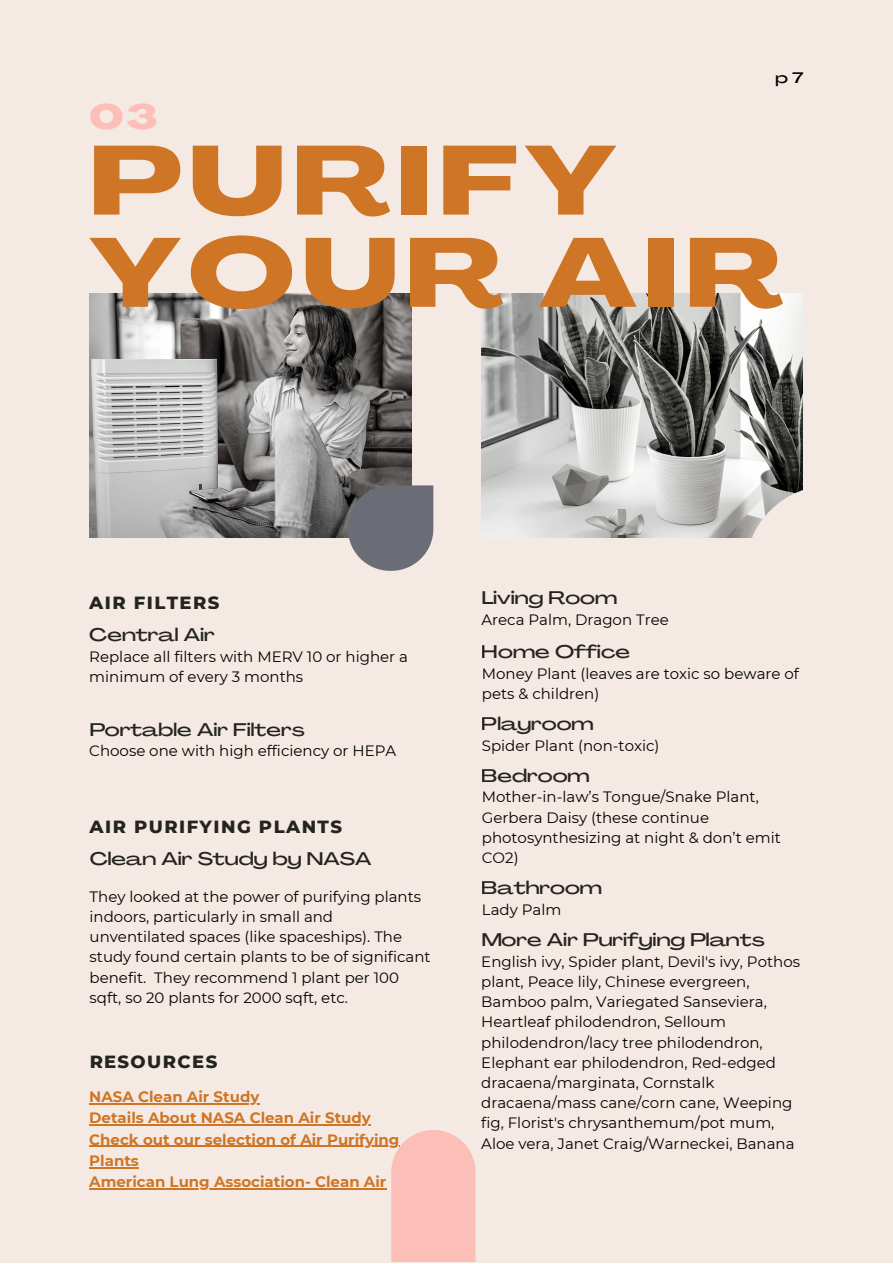
<style>
.page{position:relative;width:893px;height:1264px;background:#fff}
.page>*{position:absolute;margin:0;border:0;box-sizing:border-box;transform-origin:0 0}
.t1{font:800 96.15px/92.1px "Agrandir Grand";letter-spacing:.07em;color:#cf7526}
.t2{font:800 34.95px "Agrandir Grand";color:#fcbfb7}
.t3{font:500 18px "Agrandir Grand";color:#000}
.t4{font:800 18px "Montserrat";letter-spacing:.08em;color:#000}
.t5{font:15px/20.2px "Montserrat";color:#000}
.t6{font:700 15px/21.3px "Montserrat";color:#cf7526}
.t7{font:500 15px "Agrandir Grand";color:#000}
</style>
<div class="page">
<div style="left:0;top:0;width:892px;height:1262px;background:#f5eae3"></div>
<img style="left:90px;top:293px;width:321px;height:244px">
<img style="left:481px;top:293px;width:321px;height:244px">
<svg style="left:745px;top:485px;width:58px;height:53px"></svg>
<svg style="left:391px;top:1130px;width:84px;height:131px;background:#fbc2ba"></svg>
<svg style="left:348px;top:485px;width:85px;height:86px;background:#77787e"></svg>
<hr style="left:89px;top:1102px;width:170px;height:2px;background:#cf7526">
<hr style="left:89px;top:1124px;width:282px;height:1px;background:#cf7526">
<hr style="left:89px;top:1145px;width:310px;height:1px;background:#cf7526">
<hr style="left:89px;top:1167px;width:50px;height:1px;background:#cf7526">
<hr style="left:89px;top:1188px;width:297px;height:1px;background:#cf7526">
<p class="t2" style="left:89px;top:103px;width:70px">03</p>
<p class="t7" style="left:775px;top:72px;width:29px">p 7</p>
<p class="t1" style="left:89px;top:144px;width:695px">PURIFY<br>YOUR AIR</p>
<p class="t4" style="left:89px;top:591px;width:132px">AIR FILTERS</p>
<p class="t3" style="left:89px;top:627px;width:127px">Central Air</p>
<p class="t5" style="left:89px;top:646px;width:320px">Replace all filters with MERV 10 or higher a minimum of every 3 months</p>
<p class="t3" style="left:89px;top:722px;width:217px">Portable Air Filters</p>
<p class="t5" style="left:89px;top:740px;width:308px">Choose one with high efficiency or HEPA</p>
<p class="t4" style="left:90px;top:815px;width:254px">AIR PURIFYING PLANTS</p>
<p class="t3" style="left:90px;top:851px;width:283px">Clean Air Study by NASA</p>
<p class="t5" style="left:90px;top:886px;width:342px">They looked at the power of purifying plants indoors, particularly in small and unventilated spaces (like spaceships). The study found certain plants to be of significant benefit. They recommend 1 plant per 100 sqft, so 20 plants for 2000 sqft, etc.</p>
<p class="t4" style="left:89px;top:1050px;width:130px">RESOURCES</p>
<p class="t6" style="left:89px;top:1085px;width:172px">NASA Clean Air Study</p>
<p class="t6" style="left:89px;top:1107px;width:283px">Details About NASA Clean Air Study</p>
<p class="t6" style="left:89px;top:1128px;width:311px">Check out our selection of Air Purifying<br>Plants</p>
<p class="t6" style="left:89px;top:1171px;width:298px">American Lung Association- Clean Air</p>
<p class="t3" style="left:481px;top:591px;width:137px">Living Room</p>
<p class="t5" style="left:481px;top:609px;width:189px">Areca Palm, Dragon Tree</p>
<p class="t3" style="left:482px;top:645px;width:150px">Home Office</p>
<p class="t5" style="left:482px;top:663px;width:318px">Money Plant (leaves are toxic so beware of pets &amp; children)</p>
<p class="t3" style="left:482px;top:716px;width:113px">Playroom</p>
<p class="t5" style="left:482px;top:735px;width:179px">Spider Plant (non-toxic)</p>
<p class="t3" style="left:482px;top:768px;width:109px">Bedroom</p>
<p class="t5" style="left:482px;top:787px;width:300px">Mother-in-law’s Tongue/Snake Plant,<br>Gerbera Daisy (these continue photosynthesizing at night &amp; don’t emit<br>CO2)</p>
<p class="t3" style="left:482px;top:880px;width:122px">Bathroom</p>
<p class="t5" style="left:482px;top:899px;width:81px">Lady Palm</p>
<p class="t3" style="left:481px;top:932px;width:285px">More Air Purifying Plants</p>
<p class="t5" style="left:481px;top:951px;width:320px">English ivy, Spider plant, Devil's ivy, Pothos plant, Peace lily, Chinese evergreen, Bamboo palm, Variegated Sanseviera, Heartleaf philodendron, Selloum philodendron/lacy tree philodendron, Elephant ear philodendron, Red-edged dracaena/marginata, Cornstalk dracaena/mass cane/corn cane, Weeping fig, Florist's chrysanthemum/pot mum, Aloe vera, Janet Craig/Warneckei, Banana</p>
</div>
